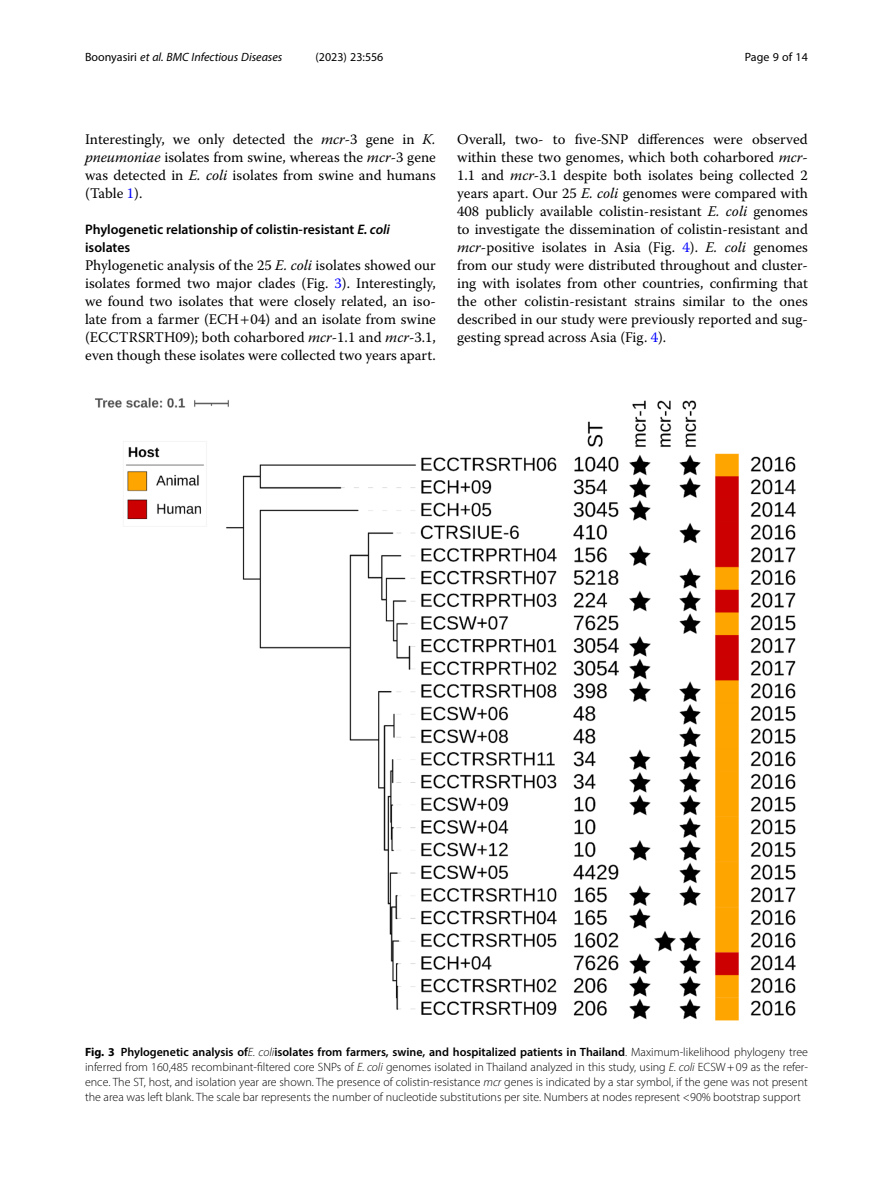
<style>
.page{position:relative;width:893px;height:1191px;background:#fff}
.page>*{position:absolute;margin:0;border:0;box-sizing:border-box;transform-origin:0 0}
.Body_Text{font:14.7px/18px "Warnock Pro";color:#000;text-align:justify}
.Head_2{font:600 13.8px/18px "Myriad Pro";color:#000}
.Figure_Caption{font:300 12px/15px "Myriad Pro";color:#000;text-align:justify}
.t1{font:italic 12px "Myriad Pro";color:#000}
.t2{font:12px "Myriad Pro";color:#000}
.s1{font-style:normal}
.s2{font-style:italic}
.s3{color:#00f}
.s4{font-weight:700}
.s5{font-weight:600}
</style>
<div class="page">
<img style="left:95px;top:397px;width:701px;height:624px">
<p class="t1" style="left:85px;top:50px;width:199px"><span class="s1">Boonyasiri</span> et al. BMC Infectious Diseases</p>
<p class="t2" style="left:315px;top:50px;width:70px">(2023) 23:556</p>
<p class="t2" style="left:745px;top:50px;width:65px">Page 9 of 14</p>
<p class="Body_Text" style="left:85px;top:130px;width:352px">Interestingly, we only detected the <span class="s2">mcr</span>-3 gene in <span class="s2">K. pneumoniae</span> isolates from swine, whereas the <span class="s2">mcr</span>-3 gene was detected in <span class="s2">E. coli</span> isolates from swine and humans (Table <span class="s3">1</span>).</p>
<p class="Head_2" style="left:85px;top:220px;width:306px">Phylogenetic relationship of colistin-resistant <span class="s2">E. coli </span>isolates</p>
<p class="Body_Text" style="left:85px;top:256px;width:352px">Phylogenetic analysis of the 25 <span class="s2">E. coli</span> isolates showed our isolates formed two major clades (Fig. <span class="s3">3</span>). Interestingly, we found two isolates that were closely related, an iso&shy;late from a farmer (ECH 04) and an isolate from swine (ECCTRSRTH09); both coharbored <span class="s2">mcr</span>-1.1 and <span class="s2">mcr</span>-3.1, even though these isolates were collected two years apart.</p>
<p class="Body_Text" style="left:457px;top:130px;width:352px">Overall, two- to five-SNP differences were observed within these two genomes, which both coharbored <span class="s2">mcr</span>-1.1 and <span class="s2">mcr</span>-3.1 despite both isolates being collected 2 years apart. Our 25 <span class="s2">E. coli</span> genomes were compared with 408 publicly available colistin-resistant <span class="s2">E. coli</span> genomes to investigate the dissemination of colistin-resistant and <span class="s2">mcr</span>-positive isolates in Asia (Fig. <span class="s3">4</span>). <span class="s2">E. coli</span> genomes from our study were distributed throughout and cluster&shy;ing with isolates from other countries, confirming that the other colistin-resistant strains similar to the ones described in our study were previously reported and sug&shy;gesting spread across Asia (Fig. <span class="s3">4</span>).</p>
<p class="Figure_Caption" style="left:85px;top:1044px;width:724px"><span class="s4">Fig. 3</span> <span class="s5">Phylogenetic analysis of</span><span class="s2">E. coli</span><span class="s5">isolates from farmers, swine, and hospitalized patients in Thailand</span>. Maximum-likelihood phylogeny tree inferred from 160,485 recombinant-filtered core SNPs of <span class="s2">E. coli</span> genomes isolated in Thailand analyzed in this study, using <span class="s2">E. coli</span> ECSW+09 as the refer&shy;ence. The ST, host, and isolation year are shown. The presence of colistin-resistance <span class="s2">mcr</span> genes is indicated by a star symbol, if the gene was not present the area was left blank. The scale bar represents the number of nucleotide substitutions per site. Numbers at nodes represent &lt;90% bootstrap support</p>
</div>
